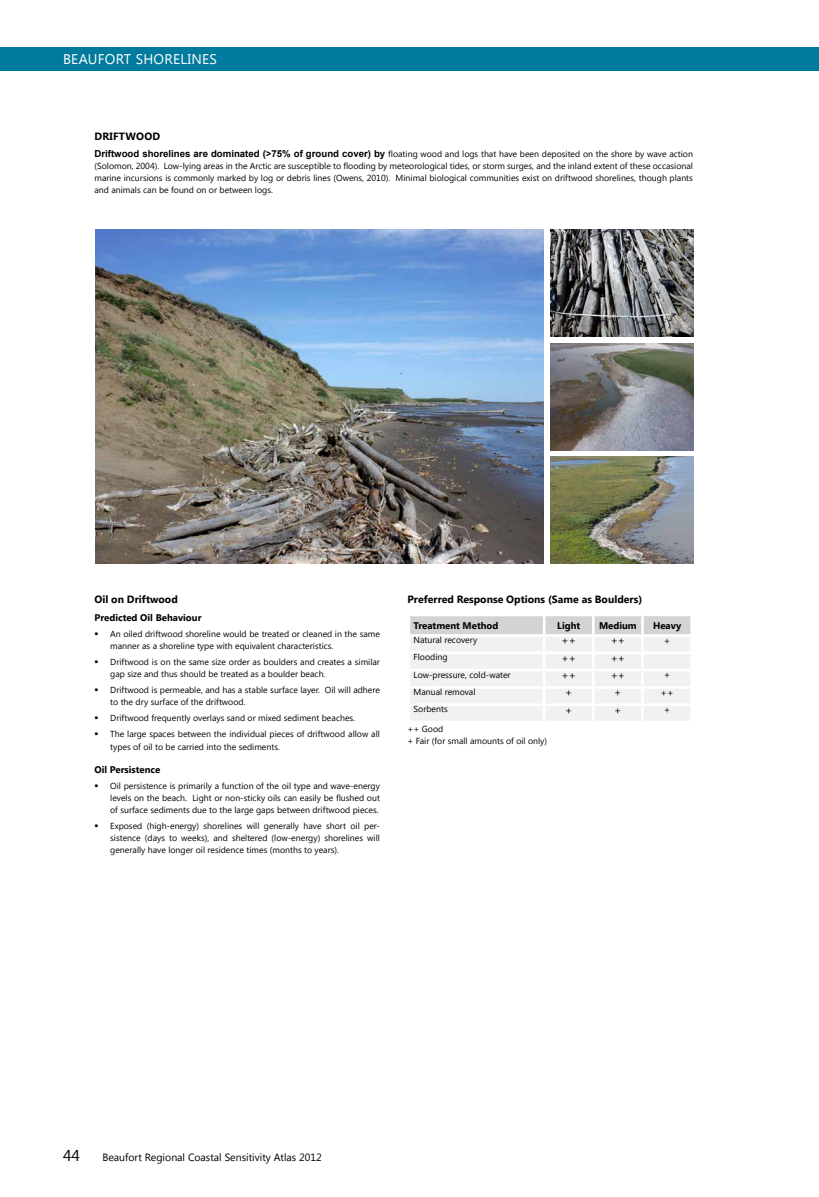
<style>
.page{position:relative;width:819px;height:1197px;background:#fff}
.page>*{position:absolute;margin:0;border:0;box-sizing:border-box;transform-origin:0 0}
.t1{font:15.75px "Segoe UI";color:#000}
.t2{font:14px "Segoe UI";letter-spacing:.02em;color:#fff}
.t3{font:10.5px "Segoe UI";color:#000}
.t4{font:700 10.5px "Segoe UI";color:#000}
.t5{font:700 10.5px "Segoe UI";letter-spacing:.02em;color:#000}
.t6{font:700 9.62px "Segoe UI";color:#000}
.t7{font:9.62px "Segoe UI";color:#000}
.t8{font:8.75px/12.1px "Segoe UI";color:#000}
.s1{font-family:"Arial";font-weight:700;font-size:9.62px}
</style>
<div class="page">
<div style="left:0;top:47px;width:819px;height:24px;background:#007b9d"></div>
<svg style="left:410px;top:615px;width:281px;height:106px"></svg>
<hr style="left:593px;top:703px;width:50px;height:3px;background:#fff">
<hr style="left:592px;top:706px;width:3px;height:15px;background:#fff">
<hr style="left:643px;top:703px;width:50px;height:3px;background:#fff">
<hr style="left:641px;top:706px;width:3px;height:15px;background:#fff">
<hr style="left:690px;top:706px;width:3px;height:15px;background:#fff">
<img style="left:550px;top:457px;width:143px;height:107px">
<img style="left:550px;top:343px;width:143px;height:107px">
<img style="left:550px;top:230px;width:143px;height:107px">
<img style="left:96px;top:230px;width:447px;height:334px">
<h2 class="t2" style="left:63px;top:49px;width:155px">BEAUFORT SHORELINES</h2>
<p class="t5" style="left:94px;top:129px;width:67px">Driftwood</p>
<p class="t8" style="left:94px;top:148px;width:600px;text-align:justify"><span class="s1">Driftwood shorelines are dominated (&gt;75% of ground cover) by</span> floating wood and logs that have been deposited on the shore by wave action (Solomon, 2004). Low-lying areas in the Arctic are susceptible to flooding by meteorological tides, or storm surges, and the inland extent of these occasional marine incursions is commonly marked by log or debris lines (Owens, 2010). Minimal biological communities exist on driftwood shorelines, though plants and animals can be found on or between logs.</p>
<p class="t4" style="left:94px;top:592px;width:85px">Oil on Driftwood</p>
<p class="t6" style="left:94px;top:611px;width:109px">Predicted Oil Behaviour</p>
<p class="t8" style="left:110px;top:628px;width:271px;text-indent:-16px">▪ An oiled driftwood shoreline would be treated or cleaned in the same manner as a shoreline type with equivalent characteristics.</p>
<p class="t8" style="left:110px;top:656px;width:271px;text-indent:-16px">▪ Driftwood is on the same size order as boulders and creates a similar gap size and thus should be treated as a boulder beach.</p>
<p class="t8" style="left:110px;top:684px;width:271px;text-indent:-16px">▪ Driftwood is permeable, and has a stable surface layer. Oil will adhere to the dry surface of the driftwood.</p>
<p class="t8" style="left:94px;top:712px;width:262px">▪ Driftwood frequently overlays sand or mixed sediment beaches.</p>
<p class="t8" style="left:110px;top:728px;width:271px;text-indent:-16px">▪ The large spaces between the individual pieces of driftwood allow all types of oil to be carried into the sediments.</p>
<p class="t6" style="left:94px;top:762px;width:67px">Oil Persistence</p>
<p class="t8" style="left:110px;top:779px;width:271px;text-align:justify;text-indent:-16px">▪ Oil persistence is primarily a function of the oil type and wave-energy levels on the beach. Light or non-sticky oils can easily be flushed out of surface sediments due to the large gaps between driftwood pieces.</p>
<p class="t8" style="left:110px;top:819px;width:271px;text-align:justify;text-indent:-16px">▪ Exposed (high-energy) shorelines will generally have short oil per&shy;sistence (days to weeks), and sheltered (low-energy) shorelines will generally have longer oil residence times (months to years).</p>
<p class="t4" style="left:408px;top:592px;width:236px">Preferred Response Options (Same as Boulders)</p>
<p class="t6" style="left:414px;top:618px;width:86px">Treatment M ethod</p>
<p class="t6" style="left:557px;top:618px;width:25px">Light</p>
<p class="t6" style="left:599px;top:618px;width:39px">Medium</p>
<p class="t6" style="left:653px;top:618px;width:30px">H eavy</p>
<p class="t8" style="left:414px;top:634px;width:65px">Natural recovery</p>
<p class="t3" style="left:562px;top:633px;width:16px">++</p>
<p class="t3" style="left:611px;top:633px;width:16px">++</p>
<p class="t7" style="left:664px;top:634px;width:8px">+</p>
<p class="t8" style="left:414px;top:651px;width:36px">Flooding</p>
<p class="t3" style="left:562px;top:651px;width:16px">++</p>
<p class="t3" style="left:611px;top:651px;width:16px">++</p>
<p class="t8" style="left:414px;top:668px;width:99px">Low-pressure, cold-water</p>
<p class="t3" style="left:562px;top:668px;width:16px">++</p>
<p class="t3" style="left:611px;top:668px;width:16px">++</p>
<p class="t7" style="left:664px;top:668px;width:8px">+</p>
<p class="t8" style="left:414px;top:686px;width:63px">Manual removal</p>
<p class="t3" style="left:565px;top:685px;width:9px">+</p>
<p class="t3" style="left:614px;top:685px;width:9px">+</p>
<p class="t7" style="left:661px;top:686px;width:15px">++</p>
<p class="t8" style="left:414px;top:703px;width:36px">Sorbents</p>
<p class="t3" style="left:565px;top:703px;width:9px">+</p>
<p class="t3" style="left:614px;top:703px;width:9px">+</p>
<p class="t7" style="left:664px;top:703px;width:8px">+</p>
<p class="t8" style="left:408px;top:722px;width:141px">++ Good<br>+ Fair (for small amounts of oil only)</p>
<h1 class="t1" style="left:63px;top:1145px;width:18px">44</h1>
<p class="t3" style="left:102px;top:1150px;width:221px">Beaufort Regional Coastal Sensitivity Atlas 2012</p>
</div>
